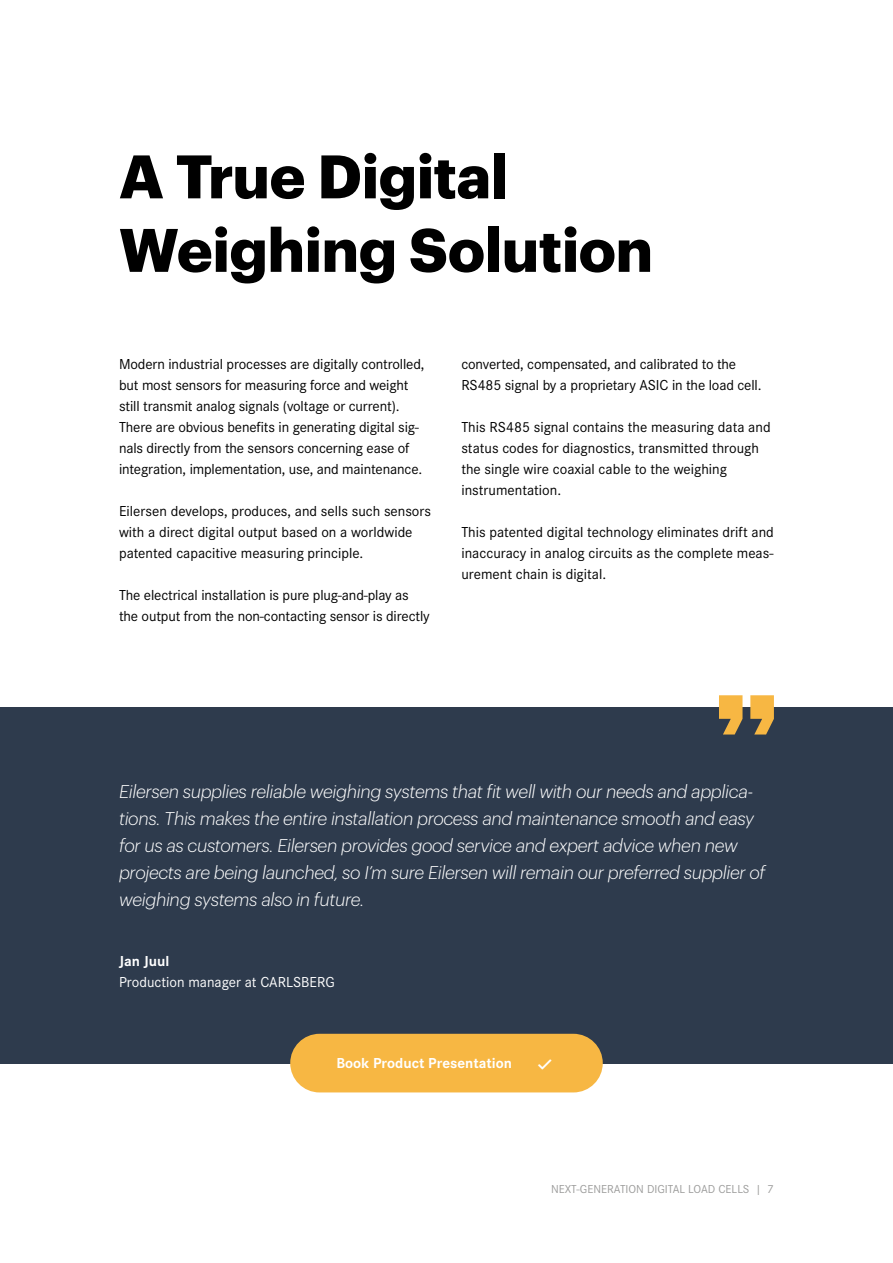
<style>
.page{position:relative;width:893px;height:1263px;background:#fff}
.page>*{position:absolute;margin:0;border:0;box-sizing:border-box;transform-origin:0 0}
.t1{font:700 60px/73.5px "Graphik";letter-spacing:-.01em;color:#000}
.t2{font:italic 300 18px/27px "Graphik";letter-spacing:-.02em;color:#fff}
.t3{font:15px/21px "Corporate S";letter-spacing:-.01em;color:#000}
.t4{font:700 15px "Corporate S";color:#fff}
.t5{font:15px "Corporate S";color:#fff}
.t6{font:12px "Corporate S";color:#9d9d9c}
</style>
<div class="page">
<div style="left:0;top:707px;width:893px;height:356px;background:#2e3b4d"></div>
<svg style="left:719px;top:695px;width:23px;height:39px"></svg>
<svg style="left:750px;top:695px;width:24px;height:39px"></svg>
<div style="left:290px;top:1034px;width:313px;height:58px;background:#f7b743;border-radius:29px"></div>
<h1 class="t1" style="left:119px;top:134px;width:535px">A True Digital<br>Weighing Solution</h1>
<p class="t3" style="left:119px;top:353px;width:307px">Modern industrial processes are digitally controlled, but most sensors for measuring force and weight still transmit analog signals (voltage or current).<br>There are obvious benefits in generating digital sig&shy;nals directly from the sensors concerning ease of integration, implementation, use, and maintenance.</p>
<p class="t3" style="left:119px;top:500px;width:314px">Eilersen develops, produces, and sells such sensors with a direct digital output based on a worldwide patented capacitive measuring principle.</p>
<p class="t3" style="left:119px;top:584px;width:312px">The electrical installation is pure plug-and-play as the output from the non-contacting sensor is directly</p>
<p class="t3" style="left:461px;top:353px;width:300px">converted, compensated, and calibrated to the<br>RS485 signal by a proprietary ASIC in the load cell.</p>
<p class="t3" style="left:461px;top:416px;width:311px">This RS485 signal contains the measuring data and status codes for diagnostics, transmitted through the single wire coaxial cable to the weighing instrumentation.</p>
<p class="t3" style="left:461px;top:521px;width:314px;text-align:justify">This patented digital technology eliminates drift and inaccuracy in analog circuits as the complete meas&shy;urement chain is digital.</p>
<p class="t2" style="left:119px;top:777px;width:648px">Eilersen supplies reliable weighing systems that fit well with our needs and applica&shy;tions. This makes the entire installation process and maintenance smooth and easy for us as customers. Eilersen provides good service and expert advice when new projects are being launched, so I’m sure Eilersen will remain our preferred supplier of weighing systems also in future.</p>
<p class="t4" style="left:119px;top:950px;width:52px">Jan Juul</p>
<p class="t5" style="left:119px;top:972px;width:217px">Production manager at CARLSBERG</p>
<p class="t4" style="left:336px;top:1053px;width:177px">Book Product Presentation</p>
<p class="t6" style="left:551px;top:1181px;width:224px">NEXT-GENERATION DIGITAL LOAD CELLS | 7</p>
</div>
